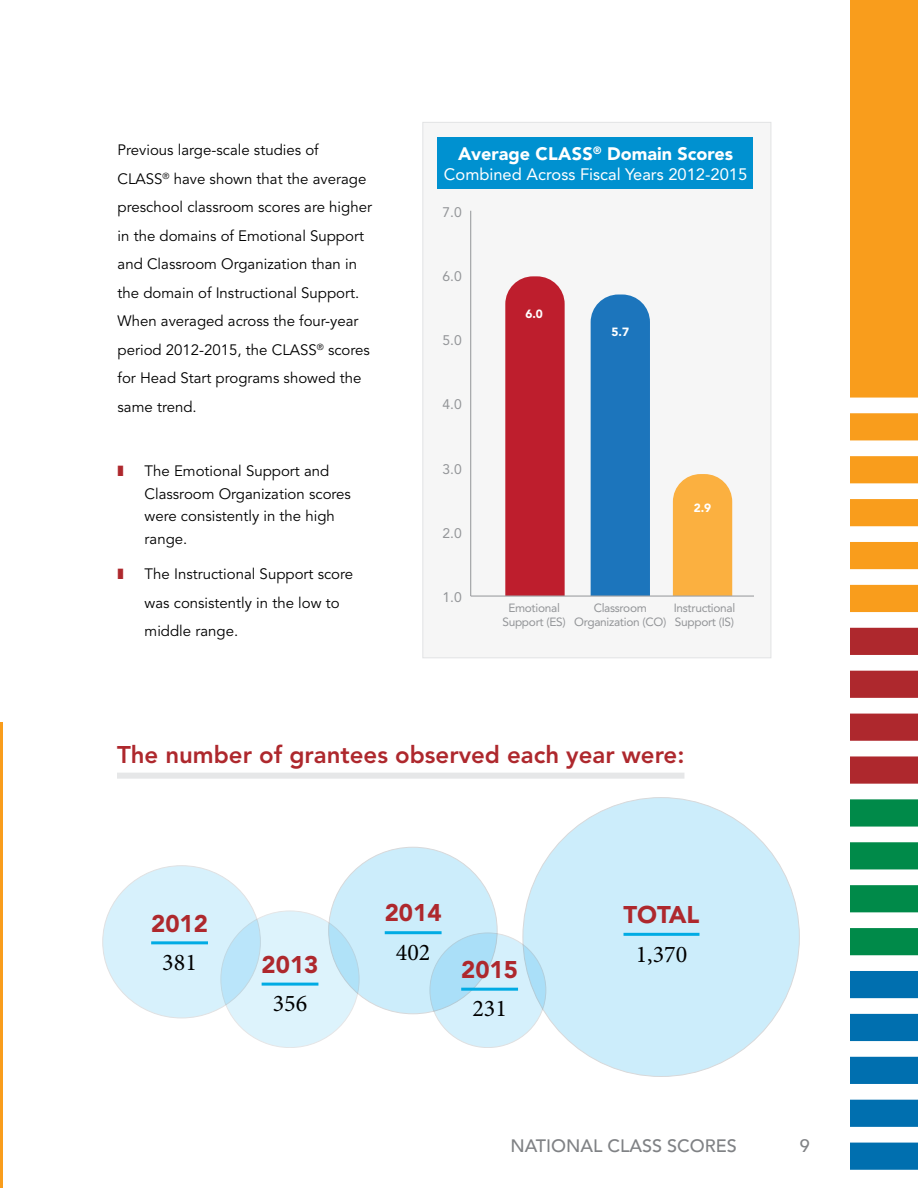
<style>
.page{position:relative;width:918px;height:1188px;background:#fff}
.page>*{position:absolute;margin:0;border:0;box-sizing:border-box;transform-origin:0 0}
.Body_Header{font:800 24px "Avenir LT Pro";color:#ae282d}
.Bubble_Text{font:900 24px "Avenir LT Pro";color:#ae282d}
.Bubble_Result{font:24px "Minion Pro";color:#000}
.Graph_Head{font:900 18px "Avenir LT Pro";color:#fff}
.t1{font:500 18px "Avenir";color:#808285}
.Graph_Subhead{font:16.5px "Avenir LT Pro";color:#fff}
.Body_copy{font:15px/28.5px "Avenir LT Pro";color:#000}
.t2{font:13.8px "Avenir LT Pro";color:#939598}
.t3{font:11.85px/13.8px "Avenir LT Pro";letter-spacing:-.025em;color:#939598;text-align:center}
.t4{font:900 11.85px "Avenir LT Pro";color:#fff}
</style>
<div class="page">
<div style="left:851px;top:0;width:67px;height:709px;background:#f99d1c"></div>
<div style="left:851px;top:786px;width:67px;height:206px;background:#008a49"></div>
<div style="left:851px;top:969px;width:67px;height:214px;background:#006faf"></div>
<div style="left:851px;top:614px;width:67px;height:178px;background:#ae282d"></div>
<div style="left:849px;top:398px;width:69px;height:15px;background:#fff"></div>
<div style="left:849px;top:440px;width:69px;height:16px;background:#fff"></div>
<div style="left:849px;top:483px;width:69px;height:16px;background:#fff"></div>
<div style="left:849px;top:526px;width:69px;height:16px;background:#fff"></div>
<div style="left:849px;top:569px;width:69px;height:16px;background:#fff"></div>
<div style="left:849px;top:612px;width:69px;height:16px;background:#fff"></div>
<div style="left:849px;top:655px;width:69px;height:16px;background:#fff"></div>
<div style="left:849px;top:698px;width:69px;height:16px;background:#fff"></div>
<div style="left:849px;top:741px;width:69px;height:15px;background:#fff"></div>
<div style="left:849px;top:784px;width:69px;height:15px;background:#fff"></div>
<div style="left:849px;top:827px;width:69px;height:15px;background:#fff"></div>
<div style="left:849px;top:869px;width:69px;height:16px;background:#fff"></div>
<div style="left:849px;top:912px;width:69px;height:16px;background:#fff"></div>
<div style="left:849px;top:955px;width:69px;height:16px;background:#fff"></div>
<div style="left:849px;top:998px;width:69px;height:16px;background:#fff"></div>
<div style="left:849px;top:1041px;width:69px;height:16px;background:#fff"></div>
<div style="left:849px;top:1084px;width:69px;height:16px;background:#fff"></div>
<div style="left:849px;top:1127px;width:69px;height:16px;background:#fff"></div>
<div style="left:849px;top:1170px;width:69px;height:15px;background:#fff"></div>
<hr style="left:0;top:723px;width:2px;height:465px;background:#f99d1c">
<div style="left:423px;top:122px;width:348px;height:536px;background:#f6f6f6;border:1px solid #e2e3e4"></div>
<svg style="left:505px;top:276px;width:60px;height:320px;background:#c02634"></svg>
<div style="left:591px;top:295px;width:59px;height:301px;background:#1c75bc"></div>
<div style="left:673px;top:474px;width:59px;height:122px;background:#fbb040"></div>
<hr style="left:471px;top:596px;width:283px;height:1px;background:#939598">
<hr style="left:470px;top:211px;width:1px;height:385px;background:#939598">
<div style="left:103px;top:866px;width:157px;height:152px;background:#d7f1fc;border-radius:50%"></div>
<hr style="left:151px;top:941px;width:57px;height:3px;background:#00abe4">
<svg style="left:221px;top:911px;width:138px;height:137px;background:#d7f0fb"></svg>
<hr style="left:262px;top:983px;width:56px;height:3px;background:#00abe4">
<svg style="left:329px;top:847px;width:168px;height:167px;background:#caebfa"></svg>
<hr style="left:385px;top:931px;width:57px;height:3px;background:#00abe4">
<svg style="left:430px;top:933px;width:116px;height:115px;background:#c6e9f9"></svg>
<hr style="left:461px;top:988px;width:57px;height:3px;background:#00abe4">
<div style="left:523px;top:798px;width:276px;height:278px;background:#ccedfb;border-radius:50%"></div>
<hr style="left:624px;top:933px;width:75px;height:3px;background:#00abe4">
<div style="left:117px;top:773px;width:567px;height:6px;background:#e6e7e8"></div>
<div style="left:437px;top:137px;width:316px;height:51px;background:#0091d0"></div>
<p class="Body_copy" style="left:118px;top:136px;width:256px">Previous large-scale studies of CLASS<sup>®</sup> have shown that the average preschool classroom scores are higher in the domains of Emotional Support and Classroom Organization than in the domain of Instructional Support.<br>When averaged across the four-year period 2012-2015, the CLASS<sup>®</sup> scores for Head Start programs showed the same trend.</p>
<p class="Body_copy" style="left:145px;top:460px;width:208px;line-height:22.5px">The Emotional Support and<br>Classroom Organization scores were consistently in the high range.</p>
<p class="Body_copy" style="left:145px;top:560px;width:210px">The Instructional Support score was consistently in the low to middle range.</p>
<p class="Graph_Head" style="left:458px;top:143px;width:277px">Average CLASS<sup>®</sup> Domain Scores</p>
<p class="Graph_Subhead" style="left:444px;top:164px;width:305px">Combined Across Fiscal Years 2012-2015</p>
<p class="t2" style="left:443px;top:203px;width:21px">7.0</p>
<p class="t2" style="left:443px;top:268px;width:21px">6.0</p>
<p class="t2" style="left:443px;top:332px;width:21px">5.0</p>
<p class="t2" style="left:443px;top:396px;width:21px">4.0</p>
<p class="t2" style="left:443px;top:460px;width:21px">3.0</p>
<p class="t2" style="left:443px;top:525px;width:21px">2.0</p>
<p class="t2" style="left:443px;top:589px;width:21px">1.0</p>
<p class="t4" style="left:525px;top:307px;width:19px">6.0</p>
<p class="t4" style="left:612px;top:325px;width:19px">5.7</p>
<p class="t4" style="left:694px;top:500px;width:19px">2.9</p>
<p class="t3" style="left:502px;top:601px;width:65px">Emotional<br>Support (ES)</p>
<p class="t3" style="left:574px;top:601px;width:94px">Classroom<br>Organization (CO)</p>
<p class="t3" style="left:674px;top:601px;width:63px;text-align:left">Instructional<br>Support (IS)</p>
<h3 class="Body_Header" style="left:117px;top:740px;width:569px">The number of grantees observed each year were:</h3>
<p class="Bubble_Text" style="left:151px;top:909px;width:58px">2012</p>
<p class="Bubble_Result" style="left:162px;top:946px;width:36px">381</p>
<p class="Bubble_Text" style="left:262px;top:950px;width:58px">2013</p>
<p class="Bubble_Result" style="left:273px;top:988px;width:36px">356</p>
<p class="Bubble_Text" style="left:385px;top:899px;width:58px">2014</p>
<p class="Bubble_Result" style="left:396px;top:936px;width:36px">402</p>
<p class="Bubble_Text" style="left:461px;top:955px;width:58px">2015</p>
<p class="Bubble_Result" style="left:472px;top:993px;width:36px">231</p>
<p class="Bubble_Text" style="left:624px;top:900px;width:77px">TOTAL</p>
<p class="Bubble_Result" style="left:636px;top:938px;width:53px">1,370</p>
<p class="t1" style="left:510px;top:1130px;width:228px">NATIONAL CLASS SCORES</p>
<p class="t1" style="left:800px;top:1130px;width:12px">9</p>
</div>
